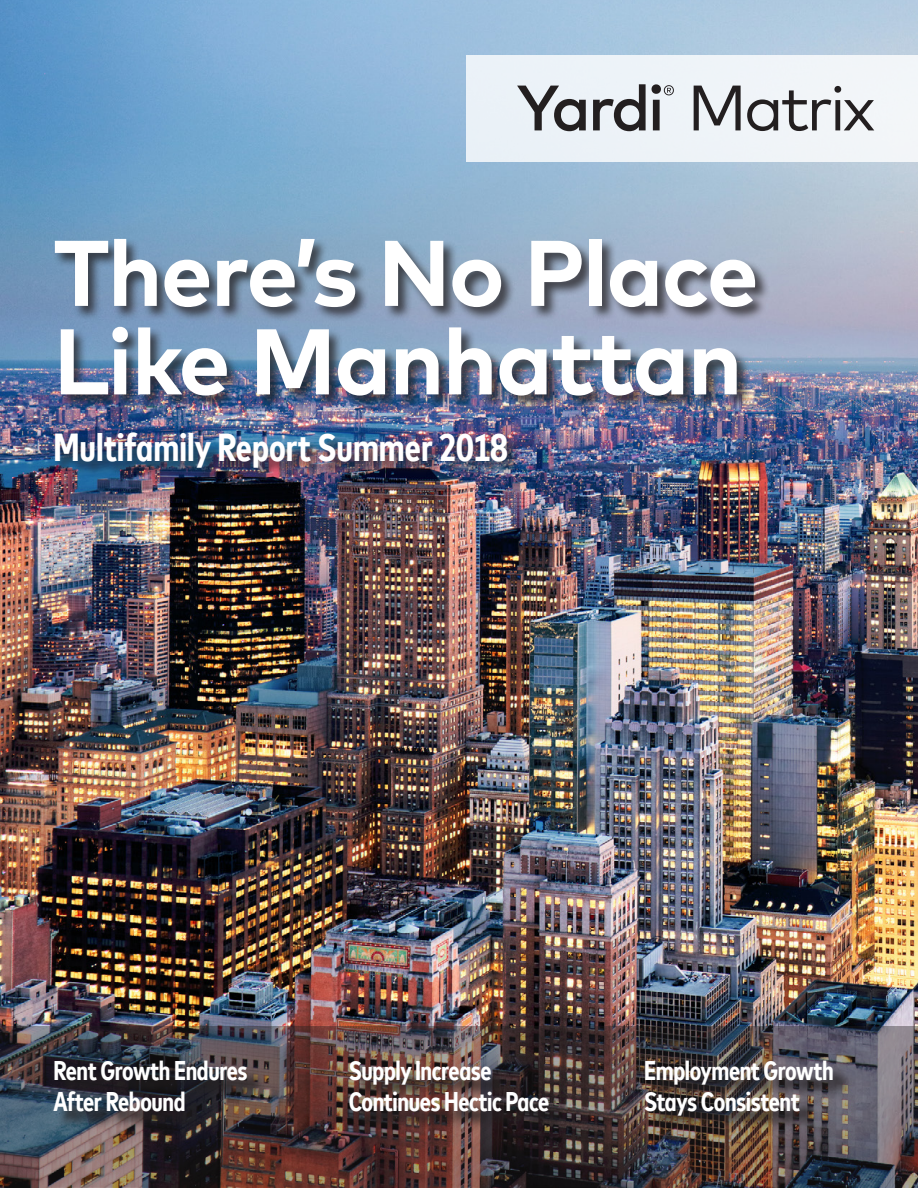
<style>
.page{position:relative;width:918px;height:1188px;background:#fff}
.page>*{position:absolute;margin:0;border:0;box-sizing:border-box;transform-origin:0 0}
.t1{font:700 93px/88.5px "Mark Offc Pro";letter-spacing:-.02em;color:#fff}
.t2{font:700 condensed 39px "Mark Offc Pro";color:#fff}
.t3{font:700 condensed 27px/31.5px "Mark Offc Pro";letter-spacing:-.015em;color:#fff}
</style>
<div class="page">
<img style="left:0;top:0;width:918px;height:1026px">
<div style="left:466px;top:55px;width:452px;height:107px;background:#eef3f8"></div>
<div style="left:53px;top:238px;width:717px;height:245px;background:#231f20;opacity:.75"></div>
<svg style="left:517px;top:86px;width:69px;height:45px"></svg>
<svg style="left:593px;top:84px;width:53px;height:47px"></svg>
<svg style="left:652px;top:84px;width:22px;height:46px"></svg>
<svg style="left:694px;top:86px;width:47px;height:44px"></svg>
<svg style="left:747px;top:86px;width:127px;height:45px"></svg>
<img style="left:0;top:1026px;width:918px;height:162px">
<img style="left:56px;top:1064px;width:796px;height:70px">
<p class="t1" style="left:53px;top:221px;width:707px">There’s No Place<br>Like Manhattan</p>
<p class="t2" style="left:53px;top:419px;width:456px">Multifamily Report Summer 2018</p>
<p class="t3" style="left:53px;top:1052px;width:196px">Rent Growth Endures<br>After Rebound</p>
<p class="t3" style="left:349px;top:1052px;width:202px">Supply Increase<br>Continues Hectic Pace</p>
<p class="t3" style="left:644px;top:1052px;width:191px">Employment Growth<br>Stays Consistent</p>
</div>
